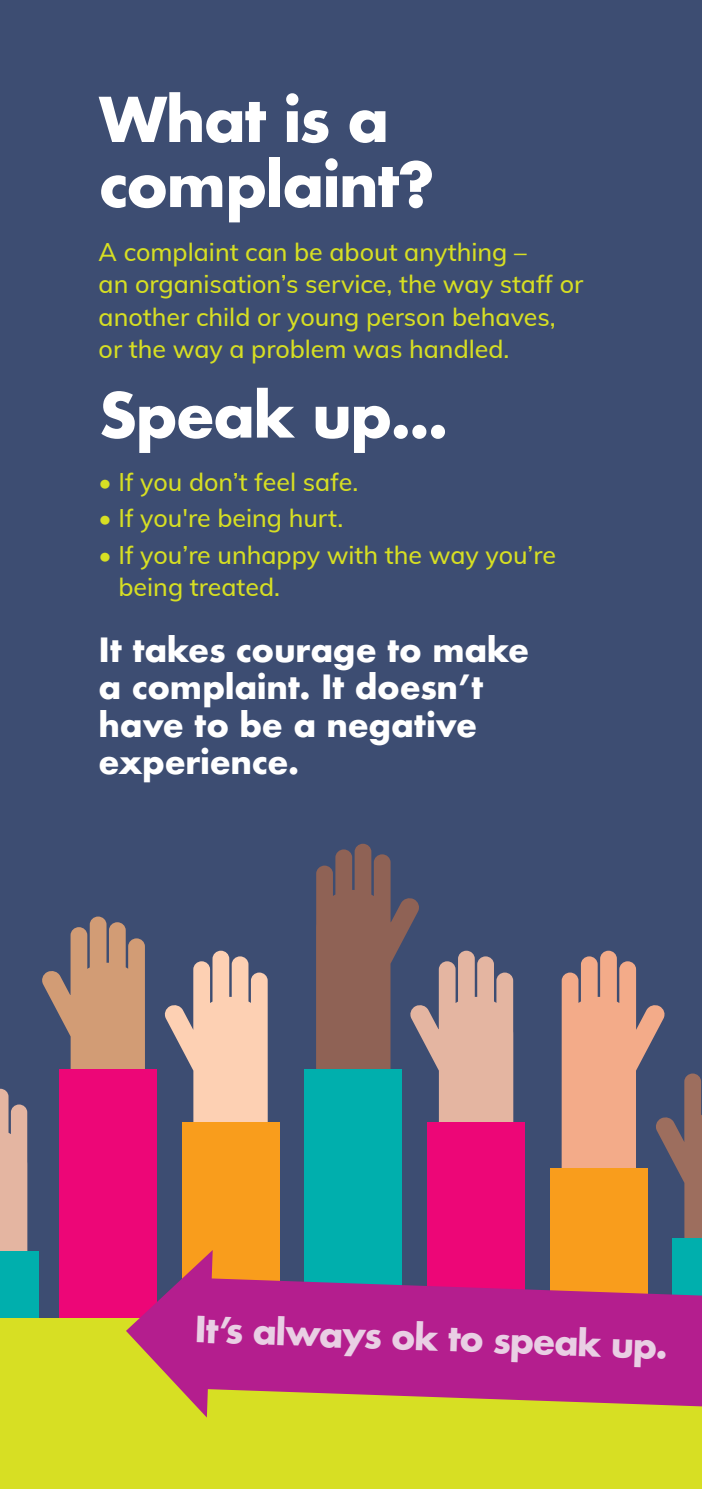
<style>
.page{position:relative;width:702px;height:1489px;background:#fff}
.page>*{position:absolute;margin:0;border:0;box-sizing:border-box;transform-origin:0 0}
.Header3{font:700 60px/65px "Futura";letter-spacing:-.03em;color:#fff}
.Arrow_Header{font:700 35px "Futura";color:#e9cfe4}
.Header5{font:700 32.5px/37.5px "Futura";letter-spacing:-.01em;color:#fff}
.t1{font:500 25px/32.5px "Mulish";color:#d7df23}
</style>
<div class="page">
<div style="left:0;top:0;width:702px;height:1488px;background:#3d4d72"></div>
<svg style="left:0;top:1088px;width:27px;height:162px"></svg>
<div style="left:0;top:1250px;width:39px;height:218px;background:#00afad"></div>
<svg style="left:420px;top:950px;width:93px;height:172px"></svg>
<div style="left:427px;top:1122px;width:97px;height:223px;background:#ed0677"></div>
<div style="left:550px;top:1168px;width:97px;height:132px;background:#f99d1c"></div>
<svg style="left:316px;top:843px;width:104px;height:225px;fill:#8f6255"></svg>
<div style="left:305px;top:1068px;width:97px;height:277px;background:#00afad"></div>
<svg style="left:42px;top:916px;width:103px;height:402px"></svg>
<div style="left:60px;top:1068px;width:97px;height:277px;background:#ed0677"></div>
<div style="left:182px;top:1122px;width:97px;height:223px;background:#f99d1c"></div>
<svg style="left:561px;top:950px;width:141px;height:327px"></svg>
<div style="left:672px;top:1238px;width:30px;height:129px;background:#00afad"></div>
<div style="left:0;top:1318px;width:702px;height:170px;background:#d7df23"></div>
<svg style="left:268px;top:1277px;width:434px;height:129px;fill:#b41e8e"></svg>
<svg style="left:126px;top:950px;width:142px;height:467px"></svg>
<h3 class="Header3" style="left:99px;top:87px;width:337px">What is a complaint?</h3>
<p class="t1" style="left:99px;top:234px;width:486px">A complaint can be about anything –<br>an organisation’s service, the way staff or another child or young person behaves, or the way a problem was handled.</p>
<h3 class="Header3" style="left:99px;top:382px;width:351px">Speak up...</h3>
<p class="t1" style="left:99px;top:465px;width:261px">• If you don’t feel safe.</p>
<p class="t1" style="left:99px;top:501px;width:246px">• If you're being hurt.</p>
<p class="t1" style="left:118px;top:537px;width:439px;text-indent:-20px">• If you’re unhappy with the way you’re being treated.</p>
<h4 class="Header5" style="left:99px;top:631px;width:432px">It takes courage to make a complaint. It doesn’t have to be a negative experience.</h4>
<h6 class="Arrow_Header" style="left:195px;top:1303px;width:475px;rotate:2deg">It’s always ok to speak up.</h6>
</div>
